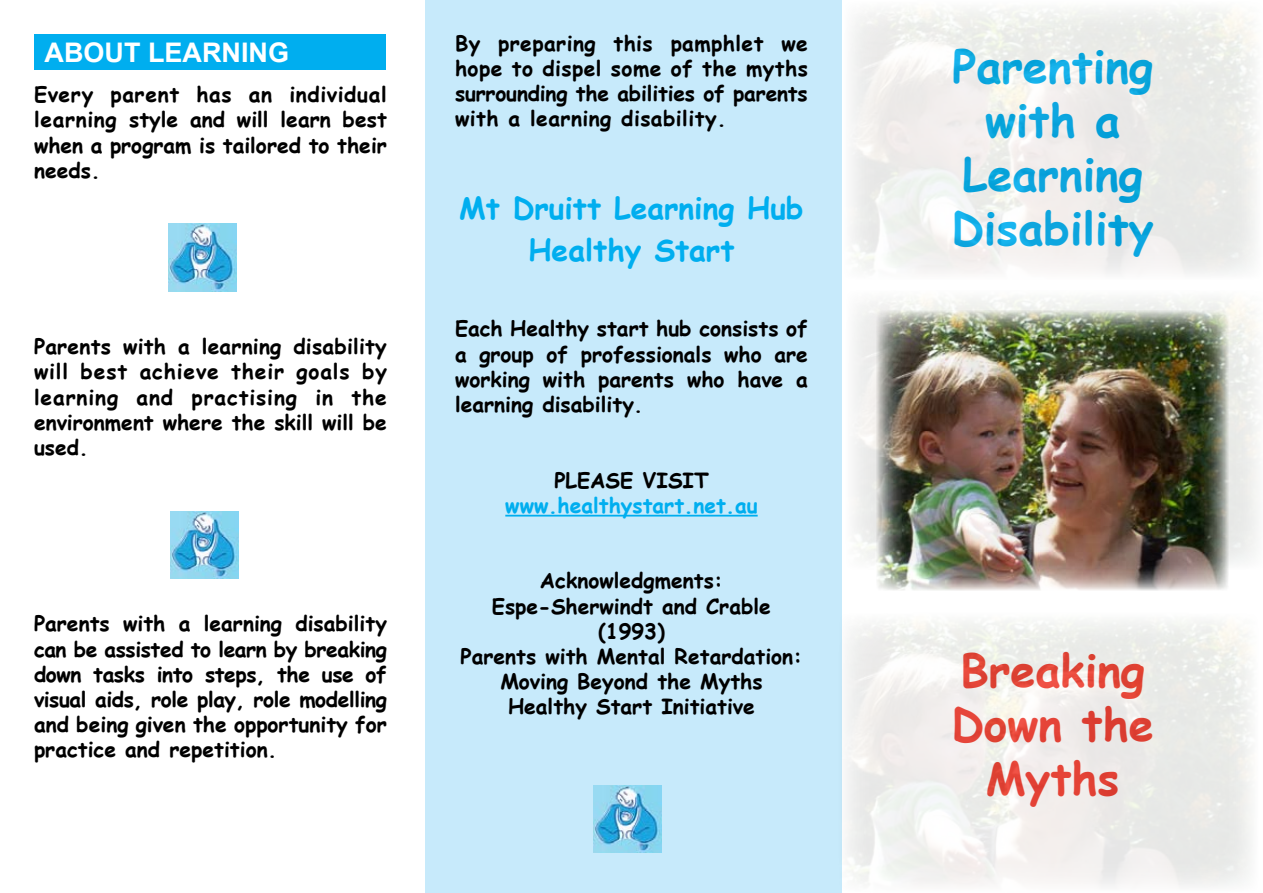
<style>
.page{position:relative;width:1263px;height:893px;background:#fff}
.page>*{position:absolute;margin:0;border:0;box-sizing:border-box;transform-origin:0 0}
.t1{font:700 45px/54px "Comic Sans MS";color:#00aeef;text-align:center}
.t2{font:700 45px/54px "Comic Sans MS";color:#ef4135;text-align:center}
.t3{font:700 30px/42px "Comic Sans MS";color:#00aeef;text-align:center}
.t4{font:700 27px "Arial";color:#fff}
.t5{font:700 21px/25.2px "Comic Sans MS";color:#000;text-align:justify}
.t6{font:700 21px "Comic Sans MS";color:#00aeef}
</style>
<div class="page">
<div style="left:425px;top:0;width:417px;height:893px;background:#c7eafb"></div>
<div style="left:35px;top:35px;width:351px;height:35px;background:#00aeef"></div>
<img style="left:168px;top:224px;width:68px;height:67px">
<img style="left:170px;top:511px;width:69px;height:67px">
<hr style="left:505px;top:515px;width:253px;height:1px;background:#00aeef">
<img style="left:593px;top:785px;width:69px;height:67px">
<img style="left:877px;top:570px;width:351px;height:20px">
<img style="left:854px;top:298px;width:404px;height:272px">
<p class="t4" style="left:45px;top:35px;width:246px">ABOUT LEARNING</p>
<p class="t5" style="left:34px;top:81px;width:354px">Every parent has an individual learning style and will learn best when a program is tailored to their needs.</p>
<p class="t5" style="left:34px;top:333px;width:354px">Parents with a learning disability will best achieve their goals by learning and practising in the environment where the skill will be used.</p>
<p class="t5" style="left:34px;top:610px;width:354px">Parents with a learning disability can be assisted to learn by breaking down tasks into steps, the use of visual aids, role play, role modelling and being given the opportunity for practice and repetition.</p>
<p class="t5" style="left:455px;top:30px;width:354px">By preparing this pamphlet we hope to dispel some of the myths surrounding the abilities of parents with a learning disability.</p>
<h2 class="t3" style="left:459px;top:186px;width:346px">Mt Druitt Learning Hub<br>Healthy Start</h2>
<p class="t5" style="left:455px;top:315px;width:354px">Each Healthy start hub consists of a group of professionals who are working with parents who have a learning disability.</p>
<p class="t5" style="left:554px;top:467px;width:156px">PLEASE VISIT</p>
<p class="t6" style="left:505px;top:490px;width:254px">www.healthystart.net.au</p>
<p class="t5" style="left:461px;top:567px;width:343px;text-align:center">Acknowledgments:<br>Espe-Sherwindt and Crable (1993)<br>Parents with Mental Retardation:<br>Moving Beyond the Myths<br>Healthy Start Initiative</p>
<h1 class="t1" style="left:951px;top:38px;width:204px">Parenting with a<br>Learning<br>Disability</h1>
<h1 class="t2" style="left:951px;top:642px;width:204px">Breaking<br>Down the<br>Myths</h1>
</div>
